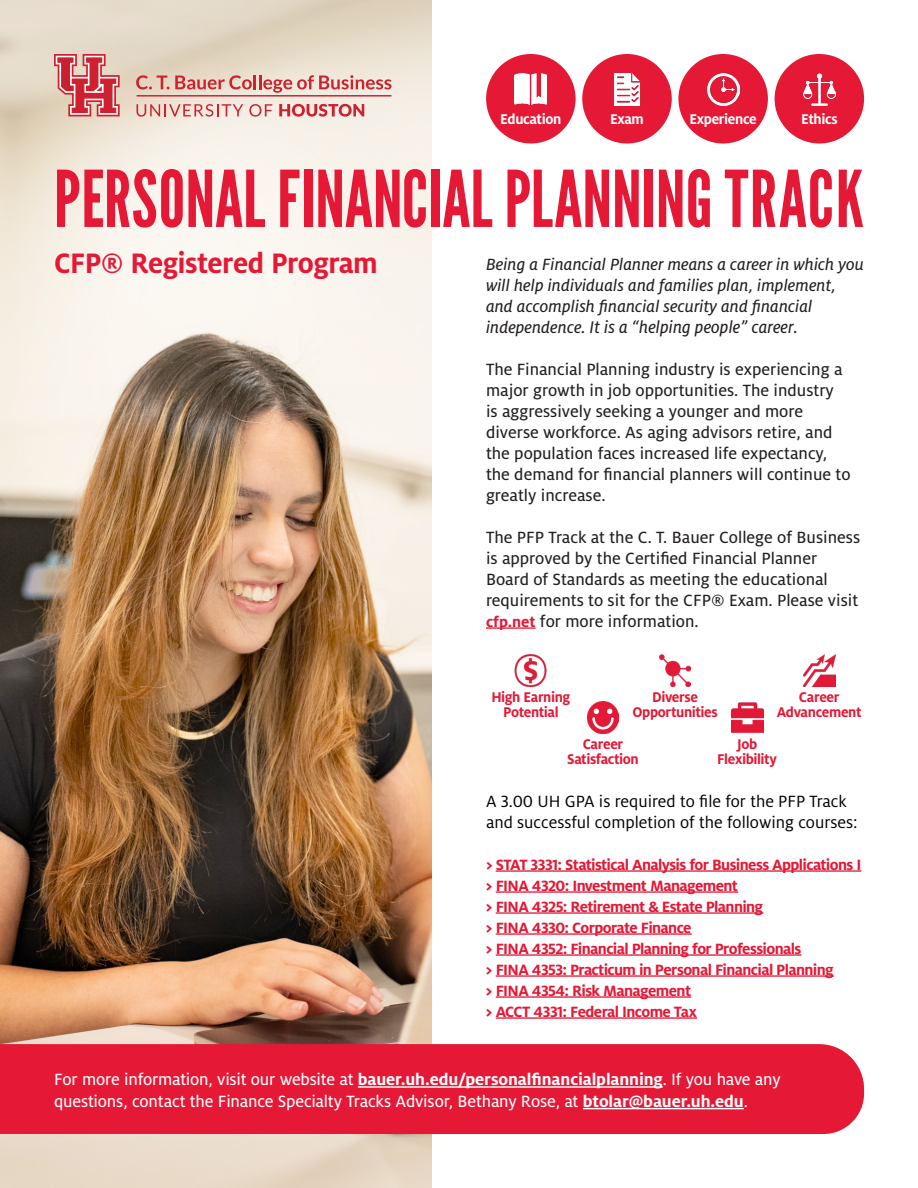
<style>
.page{position:relative;width:918px;height:1188px;background:#fff}
.page>*{position:absolute;margin:0;border:0;box-sizing:border-box;transform-origin:0 0}
.t1{font:78px "League Gothic";color:#e51836;scale:.96 1}
.t2{font:700 31.2px "Milo OT";letter-spacing:-.02em;color:#e51836;scale:.96 1}
.t3{font:18.75px "Milo OT Text Ita";color:#231f20;scale:.96 1}
.t4{font:18px/21px "Milo OT Text";color:#231f20}
.t5{font:18px/21.6px "Milo OT Text";letter-spacing:-.01em;color:#fff}
.t6{font:18px/21px "Milo OT Text Ita";color:#231f20}
.t7{font:18px/21px "Milo OT";color:#000}
.t8{font:700 16.5px/21px "Milo OT";letter-spacing:-.035em;color:#e51836}
.t9{font:700 15.6px/15px "Milo OT";letter-spacing:-.025em;color:#e51836;text-align:center;scale:.96 1}
.t10{font:700 15.6px "Milo OT";letter-spacing:-.025em;color:#fff;scale:.96 1}
.s1{font-size:18px}
.s2{font-family:"Milo OT";font-weight:700;font-size:16.5px;color:#e51836}
.s3{font-family:"Milo OT";font-weight:700}
</style>
<div class="page">
<img style="left:0;top:0;width:432px;height:1188px">
<div style="left:0;top:1044px;width:864px;height:90px;background:#e51836"></div>
<hr style="left:486px;top:627px;width:50px;height:2px;background:#e51836">
<hr style="left:496px;top:870px;width:365px;height:2px;background:#e51836">
<hr style="left:496px;top:891px;width:242px;height:2px;background:#e51836">
<hr style="left:496px;top:912px;width:267px;height:2px;background:#e51836">
<hr style="left:496px;top:933px;width:196px;height:2px;background:#e51836">
<hr style="left:496px;top:954px;width:306px;height:2px;background:#e51836">
<hr style="left:496px;top:975px;width:338px;height:2px;background:#e51836">
<hr style="left:496px;top:996px;width:195px;height:2px;background:#e51836">
<hr style="left:496px;top:1017px;width:201px;height:2px;background:#e51836">
<hr style="left:358px;top:1086px;width:305px;height:2px;background:#fff">
<hr style="left:583px;top:1108px;width:161px;height:1px;background:#fff">
<svg style="left:137px;top:104px;width:106px;height:13px"></svg>
<svg style="left:249px;top:104px;width:23px;height:13px"></svg>
<svg style="left:279px;top:104px;width:85px;height:13px"></svg>
<hr style="left:137px;top:95px;width:254px;height:2px;background:#cf202f">
<svg style="left:136px;top:75px;width:255px;height:18px;background:#e4aca5"></svg>
<svg style="left:54px;top:54px;width:66px;height:62px;background:#dc7a7c"></svg>
<div style="left:486px;top:54px;width:90px;height:89px;background:#e51836;border-radius:50%"></div>
<div style="left:775px;top:54px;width:89px;height:89px;background:#e51836;border-radius:50%"></div>
<div style="left:678px;top:54px;width:90px;height:89px;background:#e51836;border-radius:50%"></div>
<div style="left:582px;top:54px;width:90px;height:89px;background:#e51836;border-radius:50%"></div>
<img style="left:515px;top:74px;width:32px;height:32px">
<img style="left:515px;top:655px;width:32px;height:32px">
<img style="left:803px;top:655px;width:32px;height:32px">
<img style="left:731px;top:702px;width:32px;height:31px">
<img style="left:659px;top:655px;width:32px;height:32px">
<img style="left:587px;top:702px;width:32px;height:32px">
<img style="left:803px;top:74px;width:32px;height:32px">
<img style="left:707px;top:74px;width:32px;height:32px">
<img style="left:613px;top:74px;width:28px;height:32px">
<p class="t10" style="left:500px;top:110px;width:65px">Education</p>
<p class="t10" style="left:610px;top:110px;width:37px">Exam</p>
<p class="t10" style="left:690px;top:110px;width:71px">Experience</p>
<p class="t10" style="left:801px;top:110px;width:40px">Ethics</p>
<h1 class="t1" style="left:54px;top:153px;width:845px">PERSONAL FINANCIAL PLANNING TRACK</h1>
<h2 class="t2" style="left:54px;top:245px;width:339px">CFP® Registered Program</h2>
<p class="t6" style="left:486px;top:254px;width:379px">Being a Financial Planner means a career in which you will help individuals and families plan, implement, and accomplish financial security and financial</p>
<p class="t3" style="left:486px;top:316px;width:326px"><span class="s1">independence.</span> It is a “helping people” career.</p>
<p class="t4" style="left:486px;top:359px;width:366px">The Financial Planning industry is experiencing a major growth in job opportunities. The industry<br>is aggressively seeking a younger and more diverse workforce. As aging advisors retire, and the population faces increased life expectancy, the demand for financial planners will continue to greatly increase.</p>
<p class="t4" style="left:486px;top:527px;width:376px">The PFP Track at the C. T. Bauer College of Business is approved by the Certified Financial Planner Board of Standards as meeting the educational requirements to sit for the CFP® Exam. Please visit <span class="s2">cfp.net</span> for more information.</p>
<p class="t9" style="left:491px;top:690px;width:84px">High Earning<br>Potential</p>
<p class="t9" style="left:777px;top:690px;width:90px">Career<br>Advancement</p>
<p class="t9" style="left:717px;top:737px;width:64px">Job<br>Flexibility</p>
<p class="t9" style="left:632px;top:690px;width:90px">Diverse<br>Opportunities</p>
<p class="t9" style="left:567px;top:737px;width:76px">Career<br>Satisfaction</p>
<p class="t7" style="left:486px;top:791px;width:373px">A 3.00 UH GPA is required to file for the PFP Track and successful completion of the following courses:</p>
<p class="t8" style="left:486px;top:854px;width:377px">&gt; STAT 3331: Statistical Analysis for Business Applications I &gt; FINA 4320: Investment Management<br>&gt; FINA 4325: Retirement &amp; Estate Planning<br>&gt; FINA 4330: Corporate Finance<br>&gt; FINA 4352: Financial Planning for Professionals<br>&gt; FINA 4353: Practicum in Personal Financial Planning<br>&gt; FINA 4354: Risk Management<br>&gt; ACCT 4331: Federal Income Tax</p>
<p class="t5" style="left:54px;top:1069px;width:728px">For more information, visit our website at <span class="s3">bauer.uh.edu/personalfinancialplanning</span>. If you have any questions, contact the Finance Specialty Tracks Advisor, Bethany Rose, at <span class="s3">btolar@bauer.uh.edu</span>.</p>
</div>
